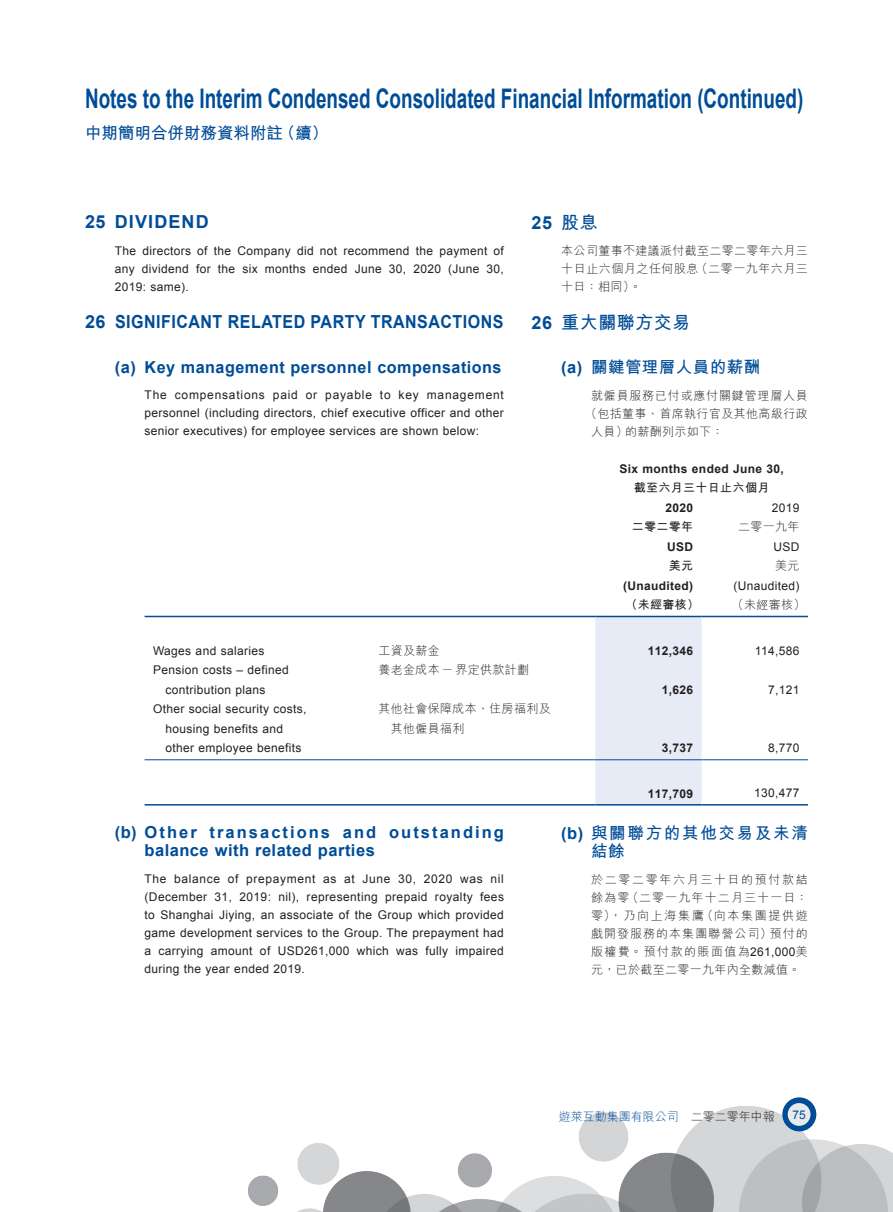
<style>
.page{position:relative;width:893px;height:1212px;background:#fff}
.page>*{position:absolute;margin:0;border:0;box-sizing:border-box;transform-origin:0 0}
.t1{font:700 27px "Arial";color:#004c97;scale:.7 1}
.t2{font:700 18px "Arial";letter-spacing:.03em;color:#004c97}
.t3{font:700 18px "Arial";letter-spacing:.03em;color:#004c97;scale:.89 1}
.t4{font:700 18px "M Hei HK";letter-spacing:.03em;color:#004c97}
.t5{font:700 16.5px/18px "Arial";letter-spacing:.125em;color:#004c97}
.t6{font:700 16.5px "Arial";letter-spacing:.03em;color:#004c97}
.t7{font:700 16.5px/18px "M Hei HK";letter-spacing:.105em;color:#004c97}
.t8{font:700 16.5px "M Hei HK";color:#004c97}
.t9{font:700 16.5px "M Hei HK";letter-spacing:.03em;color:#004c97}
.t10{font:12px/18px "Arial";letter-spacing:.03em;color:#231f20;text-align:justify}
.t11{font:300 12px/18px "M Hei HK";letter-spacing:.03em;color:#231f20;text-align:justify}
.t12{font:700 12px "Arial";letter-spacing:.03em;color:#231f20}
.t13{font:700 12px "M Hei HK";letter-spacing:.03em;color:#231f20}
.t14{font:300 12px "M Hei HK";color:#004c97}
.t15{font:300 12px "M Hei HK";letter-spacing:.065em;color:#231f20}
.t16{font:12px "Arial";color:#004c97}
.s1{font-family:"M Hei HK"}
.s2{font-family:"Arial"}
.s3{font-family:"Arial";font-weight:400}
.s4{color:#231f20}
</style>
<div class="page">
<img style="left:144px;top:615px;width:749px;height:597px">
<div style="left:783px;top:1098px;width:33px;height:32px;background:#004c97;border-radius:50%"></div>
<div style="left:782px;top:1097px;width:34px;height:34px;border:2px solid #004c97;border-radius:50%"></div>
<div style="left:788px;top:1103px;width:22px;height:23px;background:#e9eaeb;border-radius:50%"></div>
<div style="left:595px;top:617px;width:107px;height:187px;background:#e7ebf5"></div>
<hr style="left:145px;top:616px;width:225px;height:1px;background:#004c97">
<hr style="left:370px;top:616px;width:225px;height:1px;background:#004c97">
<hr style="left:595px;top:616px;width:107px;height:1px;background:#004c97">
<hr style="left:702px;top:616px;width:106px;height:1px;background:#004c97">
<hr style="left:145px;top:759px;width:225px;height:1px;background:#004c97">
<hr style="left:370px;top:759px;width:225px;height:1px;background:#004c97">
<hr style="left:595px;top:759px;width:107px;height:1px;background:#004c97">
<hr style="left:702px;top:759px;width:106px;height:1px;background:#004c97">
<hr style="left:145px;top:804px;width:225px;height:1px;background:#004c97">
<hr style="left:370px;top:804px;width:225px;height:1px;background:#004c97">
<hr style="left:595px;top:804px;width:107px;height:1px;background:#004c97">
<hr style="left:702px;top:804px;width:106px;height:1px;background:#004c97">
<h1 class="t1" style="left:85px;top:80px;width:1028px">Notes to the Interim Condensed Consolidated Financial Information (Continued)</h1>
<h3 class="t8" style="left:85px;top:121px;width:245px">中期簡明合併財務資料附註（續）</h3>
<h2 class="t2" style="left:85px;top:209px;width:57px">25 Dividend</h2>
<p class="t10" style="left:115px;top:241px;width:391px">The directors of the Company did not recommend the payment of any dividend for the six months ended June 30, 2020 (June 30, 2019: same).</p>
<h2 class="t2" style="left:85px;top:309px;width:52px">26 Significant</h2>
<h2 class="t3" style="left:228px;top:309px;width:14px">related</h2>
<h2 class="t3" style="left:311px;top:309px;width:14px">party</h2>
<h2 class="t3" style="left:371px;top:309px;width:14px">transactions</h2>
<h3 class="t6" style="left:115px;top:355px;width:388px">(a) Key management personnel compensations</h3>
<p class="t10" style="left:145px;top:386px;width:361px">The compensations paid or payable to key management personnel (including directors, chief executive officer and other senior executives) for employee services are shown below:</p>
<h2 class="t2" style="left:531px;top:210px;width:68px">25 <span class="s1">股息</span></h2>
<p class="t11" style="left:561px;top:242px;width:248px">本公司董事不建議派付截至二零二零年六月三十日止六個月之任何股息（二零一九年六月三十日：相同）。</p>
<h2 class="t4" style="left:531px;top:309px;width:160px"><span class="s2">26</span> 重大關聯方交易</h2>
<h3 class="t9" style="left:561px;top:355px;width:200px"><span class="s2">(a)</span> 關鍵管理層人員的薪酬</h3>
<p class="t15" style="left:591px;top:389px;width:218px">就僱員服務已付或應付關鍵管理層人員</p>
<p class="t11" style="left:585px;top:404px;width:224px">（包括董事、首席執行官及其他高級行政</p>
<p class="t11" style="left:591px;top:422px;width:134px">人員）的薪酬列示如下：</p>
<p class="t12" style="left:620px;top:460px;width:166px">Six months ended June 30,</p>
<p class="t13" style="left:634px;top:479px;width:137px">截至六月三十日止六個月</p>
<p class="t12" style="left:665px;top:499px;width:29px">2020</p>
<p class="t10" style="left:772px;top:498px;width:29px">2019</p>
<p class="t13" style="left:632px;top:518px;width:63px">二零二零年</p>
<p class="t11" style="left:738px;top:518px;width:63px">二零一九年</p>
<p class="t12" style="left:667px;top:538px;width:28px">USD</p>
<p class="t10" style="left:773px;top:537px;width:28px">USD</p>
<p class="t13" style="left:669px;top:557px;width:26px">美元</p>
<p class="t11" style="left:775px;top:557px;width:26px">美元</p>
<p class="t12" style="left:623px;top:577px;width:72px">(Unaudited)</p>
<p class="t10" style="left:733px;top:576px;width:68px">(Unaudited)</p>
<p class="t13" style="left:625px;top:596px;width:75px">（未經審核）</p>
<p class="t11" style="left:732px;top:596px;width:75px">（未經審核）</p>
<p class="t10" style="left:153px;top:641px;width:113px">Wages and salaries</p>
<p class="t11" style="left:378px;top:641px;width:63px">工資及薪金</p>
<p class="t12" style="left:648px;top:642px;width:47px">112,346</p>
<p class="t10" style="left:755px;top:641px;width:46px">114,586</p>
<p class="t10" style="left:165px;top:660px;width:125px;line-height:19.5px;text-indent:-12px">Pension costs – defined contribution plans</p>
<p class="t11" style="left:378px;top:661px;width:152px">養老金成本－界定供款計劃</p>
<p class="t12" style="left:662px;top:681px;width:33px">1,626</p>
<p class="t10" style="left:768px;top:680px;width:33px">7,121</p>
<p class="t10" style="left:165px;top:699px;width:143px;line-height:19.5px;text-align:left;text-indent:-12px">Other social security costs, housing benefits and other employee benefits</p>
<p class="t11" style="left:391px;top:699px;width:162px;line-height:19.5px;text-indent:-12px">其他社會保障成本、住房福利及其他僱員福利</p>
<h3 class="t5" style="left:145px;top:823px;width:361px;text-indent:-30px">(b) Other transactions and outstanding balance with related parties</h3>
<p class="t10" style="left:145px;top:869px;width:361px">The balance of prepayment as at June 30, 2020 was nil (December 31, 2019: nil), representing prepaid royalty fees to Shanghai Jiying, an associate of the Group which provided game development services to the Group. The prepayment had a carrying amount of USD261,000 which was fully impaired during the year ended 2019.</p>
<p class="t12" style="left:662px;top:739px;width:33px">3,737</p>
<p class="t10" style="left:768px;top:739px;width:33px">8,770</p>
<p class="t12" style="left:648px;top:785px;width:47px">117,709</p>
<p class="t10" style="left:754px;top:784px;width:47px">130,477</p>
<h3 class="t7" style="left:591px;top:823px;width:218px;text-indent:-30px"><span class="s2">(b)</span> 與關聯方的其他交易及未清結餘</h3>
<p class="t11" style="left:591px;top:870px;width:218px">於二零二零年六月三十日的預付款結餘為零（二零一九年十二月三十一日：零），乃向上海集鷹（向本集團提供遊戲開發服務的本集團聯營公司）預付的版權費。預付款的賬面值為<span class="s3">261,000</span>美元，已於截至二零一九年內全數減值。</p>
<p class="t14" style="left:559px;top:1110px;width:217px">遊萊互動集團有限公司 <span class="s4">二零二零年中報</span></p>
<p class="t16" style="left:792px;top:1107px;width:15px">75</p>
</div>
